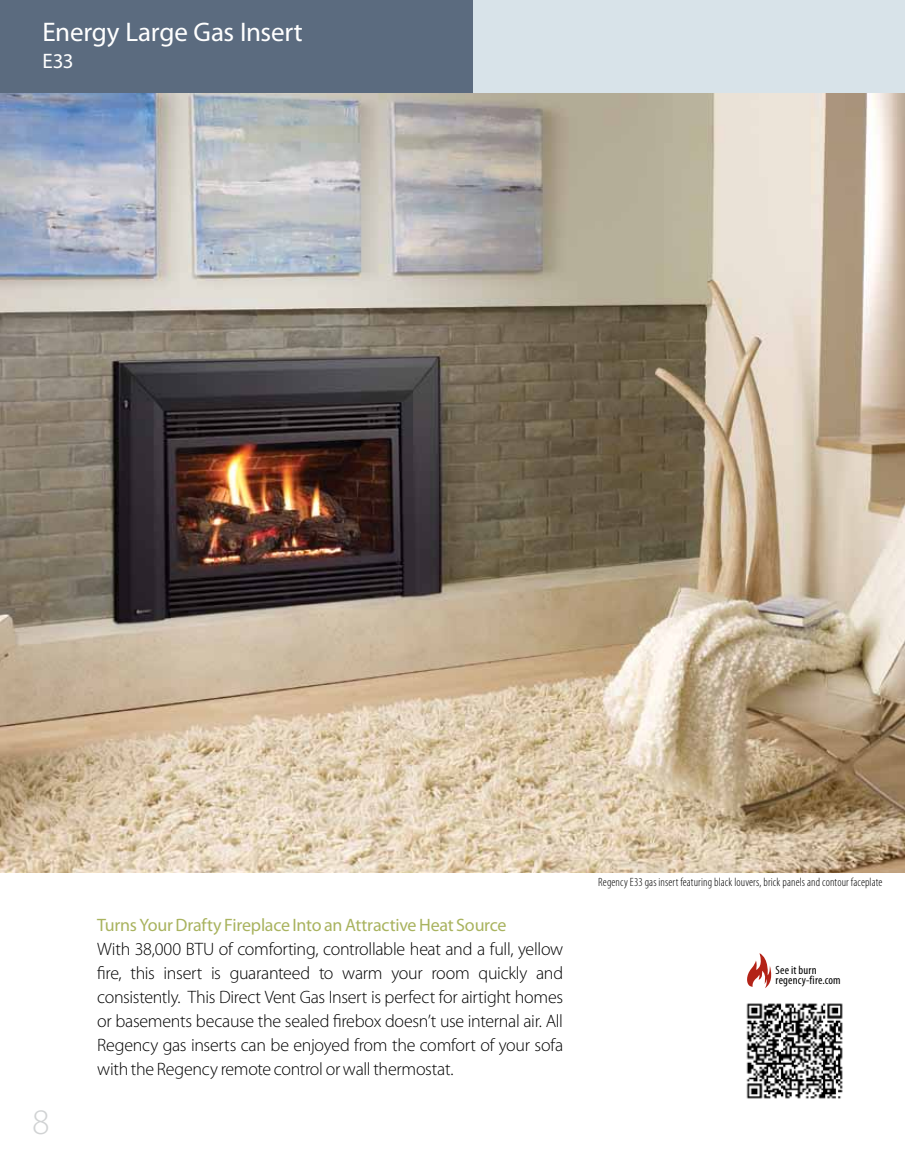
<style>
.page{position:relative;width:905px;height:1161px;background:#fff}
.page>*{position:absolute;margin:0;border:0;box-sizing:border-box;transform-origin:0 0}
.t1{font:300 36px "Myriad Pro";color:#d1d3d4}
.t2{font:27px "Myriad Pro";letter-spacing:-.01em;color:#fff}
.t3{font:21px "Myriad Pro";color:#fff}
.t4{font:300 18px/24px "Myriad Pro";letter-spacing:-.015em;color:#000;text-align:justify}
.t5{font:18px "Myriad Pro";letter-spacing:-.015em;color:#a9b35f}
.t6{font:300 condensed 12px "Myriad Pro";letter-spacing:.01em;color:#000}
.t7{font:condensed 12px/10.5px "Myriad Pro";letter-spacing:.015em;color:#000}
</style>
<div class="page">
<div style="left:330px;top:0;width:574px;height:94px;background:#d8e3e9"></div>
<div style="left:0;top:0;width:472px;height:94px;background:#5b6b7f"></div>
<img style="left:0;top:93px;width:904px;height:779px">
<img style="left:746px;top:1003px;width:97px;height:96px">
<svg style="left:747px;top:953px;width:25px;height:35px"></svg>
<h2 class="t2" style="left:43px;top:16px;width:262px">Energy Large Gas Insert</h2>
<p class="t3" style="left:43px;top:48px;width:33px">E33</p>
<h1 class="t1" style="left:32px;top:1100px;width:19px">8</h1>
<p class="t5" style="left:97px;top:914px;width:411px">Turns Your Drafty Fireplace Into an Attractive Heat Source</p>
<p class="t4" style="left:97px;top:937px;width:467px">With 38,000 BTU of comforting, controllable heat and a full, yellow fire, this insert is guaranteed to warm your room quickly and consistently. This Direct Vent Gas Insert is perfect for airtight homes or basements because the sealed firebox doesn’t use internal air. All Regency gas inserts can be enjoyed from the comfort of your sofa with the Regency remote control or wall thermostat.</p>
<p class="t6" style="left:598px;top:875px;width:285px">Regency E33 gas insert featuring black louvers, brick panels and contour faceplate</p>
<p class="t7" style="left:775px;top:964px;width:67px">See it burn regency-fire.com</p>
</div>
